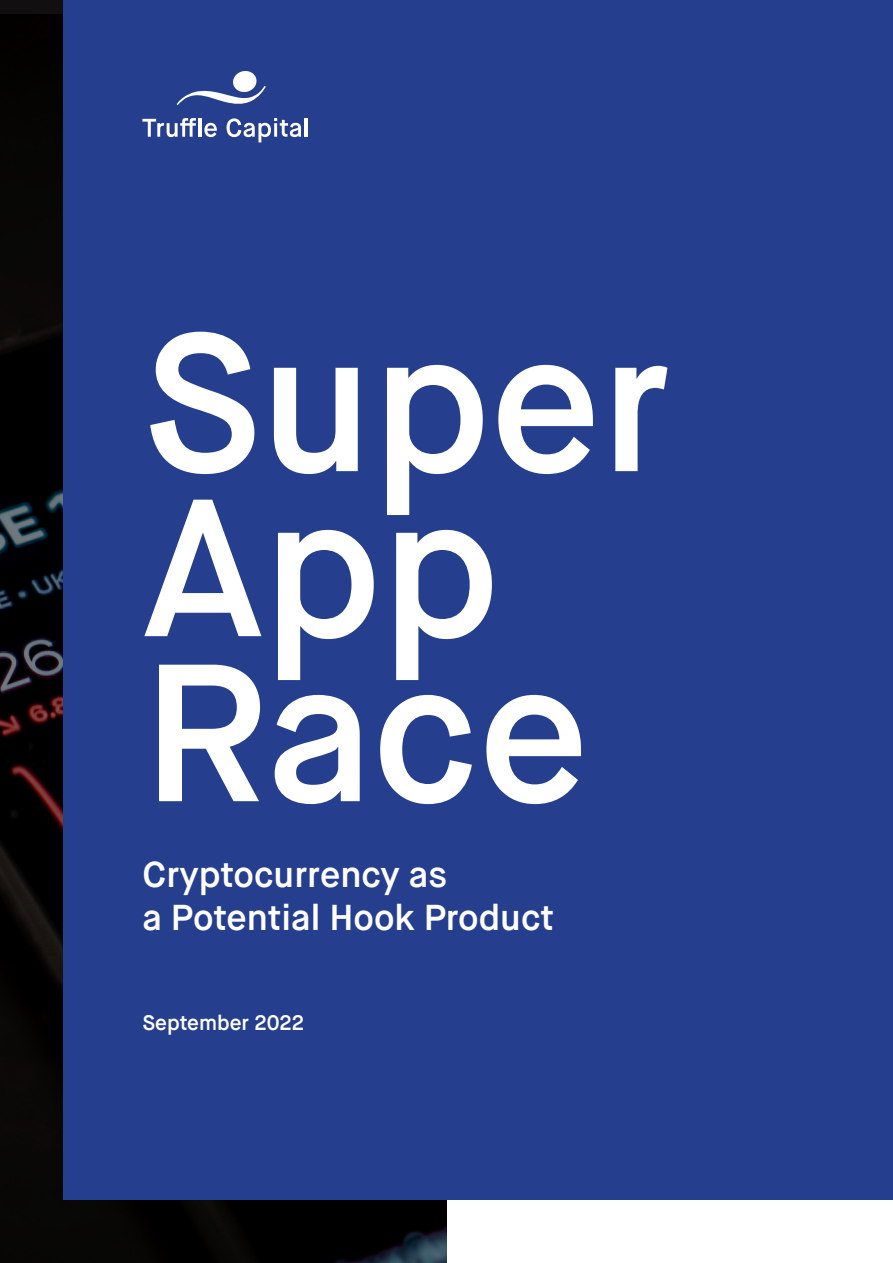
<style>
.page{position:relative;width:893px;height:1263px;background:#fff}
.page>*{position:absolute;margin:0;border:0;box-sizing:border-box;transform-origin:0 0}
.t1{font:600 195px/165px "Maison Neue";color:#fff}
.t2{font:600 36px/43.2px "Maison Neue";color:#fff}
.t3{font:600 21px "Maison Neue";color:#fff}
</style>
<div class="page">
<img style="left:0;top:15px;width:446px;height:1248px">
<div style="left:64px;top:0;width:829px;height:1199px;background:#253f8e"></div>
<svg style="left:142px;top:118px;width:54px;height:19px"></svg>
<svg style="left:204px;top:123px;width:13px;height:14px"></svg>
<svg style="left:227px;top:118px;width:74px;height:24px"></svg>
<hr style="left:305px;top:118px;width:3px;height:19px;background:#fff">
<svg style="left:177px;top:71px;width:89px;height:34px"></svg>
<hr style="left:198px;top:118px;width:3px;height:19px;background:#fff">
<p class="t1" style="left:142px;top:322px;width:530px">Super<br>App<br>Race</p>
<p class="t2" style="left:142px;top:853px;width:413px">Cryptocurrency as<br>a Potential Hook Product</p>
<p class="t3" style="left:142px;top:1009px;width:163px">September 2022</p>
</div>
